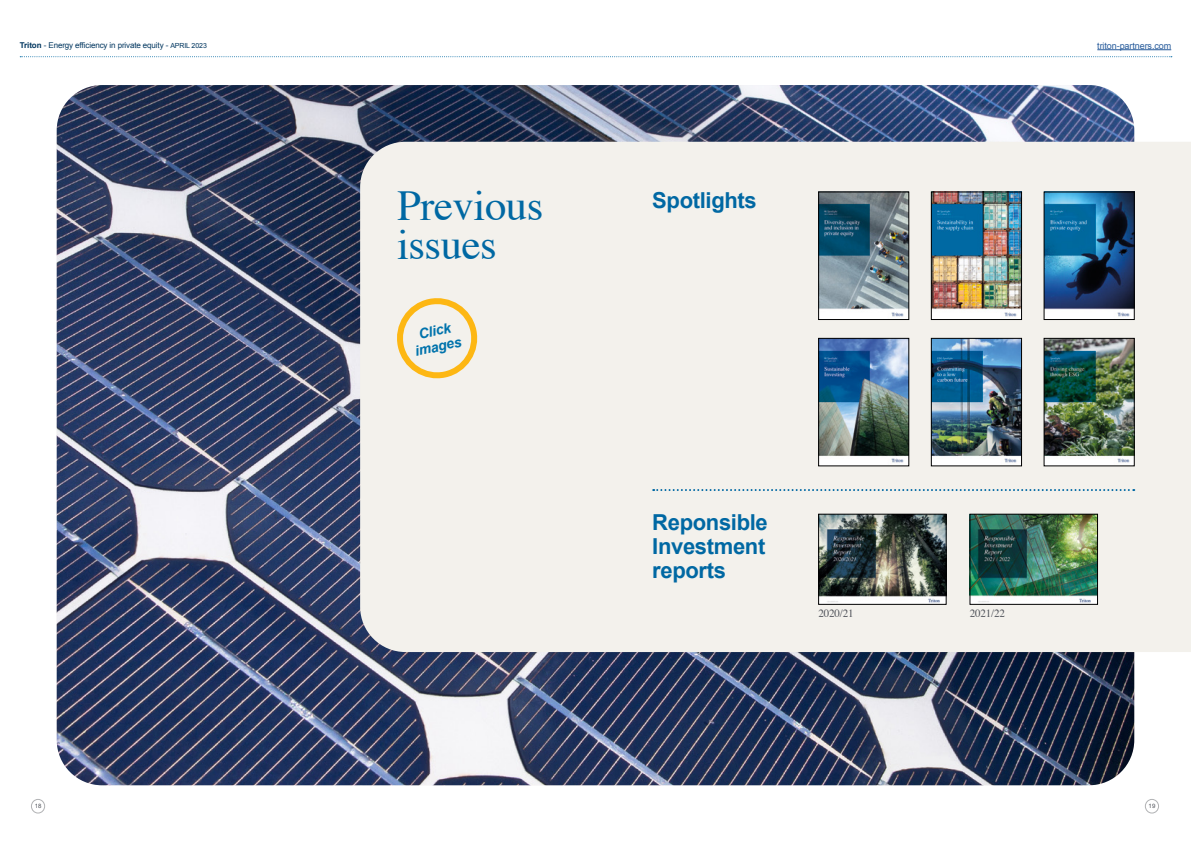
<style>
.page{position:relative;width:1191px;height:842px;background:#fff}
.page>*{position:absolute;margin:0;border:0;box-sizing:border-box;transform-origin:0 0}
.t1{font:42.7px/39px "Times";letter-spacing:-.01em;color:#0068a3}
.t2{font:700 22px/24px "Arial";letter-spacing:-.015em;color:#0068a3;text-align:justify}
.t3{font:italic 700 14px/16px "Arial";color:#0073ac;text-align:center}
.t4{font:11px "Times";letter-spacing:-.015em;color:#50535a}
.t5{font:9px "Arial";letter-spacing:-.01em;color:#275b9b}
.t6{font:8px "Arial";letter-spacing:-.015em;color:#00365f}
.t7{font:6px "Arial";color:#50535a}
.s1{font-weight:700}
.s2{font-size:7px}
</style>
<div class="page">
<hr style="left:1097px;top:49px;width:74px;height:1px;background:#275b9b">
<div style="left:31px;top:799px;width:14px;height:14px;border:1px solid #b1b2b4;border-radius:50%"></div>
<div style="left:1145px;top:799px;width:13px;height:14px;border:1px solid #b1b2b4;border-radius:50%"></div>
<svg style="left:20px;top:56px;width:1151px;height:1px"></svg>
<img style="left:57px;top:85px;width:1077px;height:700px">
<div style="left:360px;top:142px;width:831px;height:510px;background:#f3f1ec"></div>
<img style="left:971px;top:516px;width:124px;height:86px">
<div style="left:969px;top:514px;width:128px;height:90px;border:1px solid #000"></div>
<img style="left:820px;top:516px;width:124px;height:86px">
<div style="left:818px;top:514px;width:128px;height:90px;border:1px solid #000"></div>
<svg style="left:653px;top:489px;width:481px;height:2px"></svg>
<img style="left:1046px;top:340px;width:86px;height:124px">
<div style="left:1044px;top:338px;width:90px;height:128px;border:1px solid #000"></div>
<img style="left:1046px;top:194px;width:86px;height:124px">
<div style="left:1044px;top:192px;width:90px;height:128px;border:1px solid #000"></div>
<img style="left:933px;top:340px;width:86px;height:124px">
<div style="left:931px;top:338px;width:90px;height:128px;border:1px solid #000"></div>
<img style="left:933px;top:194px;width:86px;height:124px">
<div style="left:931px;top:192px;width:90px;height:128px;border:1px solid #000"></div>
<img style="left:820px;top:340px;width:87px;height:124px">
<div style="left:818px;top:338px;width:91px;height:128px;border:1px solid #000"></div>
<img style="left:820px;top:194px;width:87px;height:124px">
<div style="left:818px;top:192px;width:91px;height:128px;border:1px solid #000"></div>
<svg style="left:396px;top:298px;width:81px;height:84px;background:#f5e5bf"></svg>
<p class="t6" style="left:20px;top:40px;width:188px"><span class="s1">Triton</span> - Energy efficiency in private equity - <span class="s2">APRIL 2023</span></p>
<p class="t5" style="left:1097px;top:40px;width:75px">triton-partners.com</p>
<h1 class="t1" style="left:397px;top:183px;width:148px">Previous issues</h1>
<h3 class="t3" style="left:410px;top:328px;width:49px;rotate:-12deg">Click images</h3>
<h2 class="t2" style="left:652px;top:189px;width:106px">Spotlights</h2>
<h2 class="t2" style="left:652px;top:511px;width:117px">Reponsible Investment reports</h2>
<h3 class="t4" style="left:818px;top:603px;width:37px">2020/21</h3>
<h3 class="t4" style="left:969px;top:603px;width:37px">2021/22</h3>
<p class="t7" style="left:35px;top:802px;width:8px">18</p>
<p class="t7" style="left:1148px;top:802px;width:8px">19</p>
</div>
